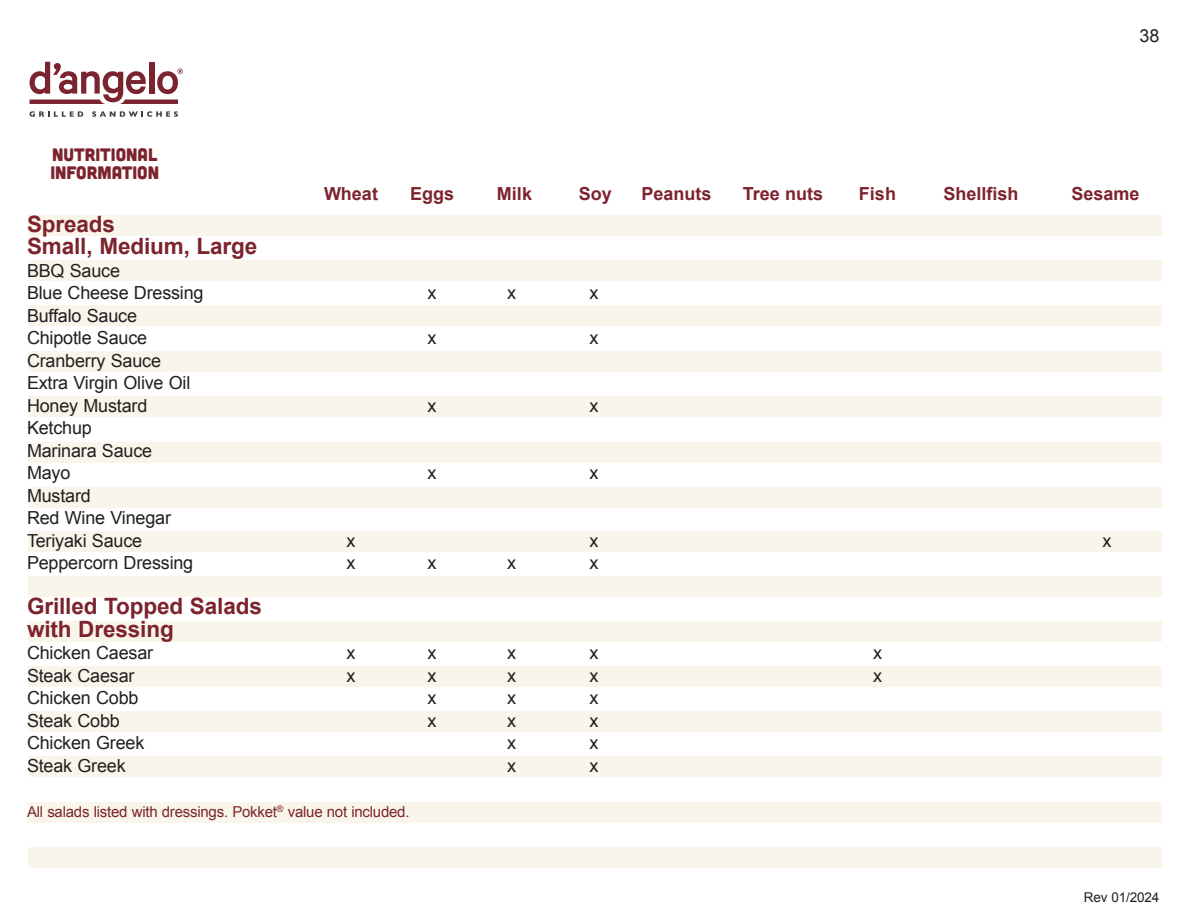
<style>
.page{position:relative;width:1188px;height:918px;background:#fff}
.page>*{position:absolute;margin:0;border:0;box-sizing:border-box;transform-origin:0 0}
.body_Copy{font:700 22.5px "Arial";letter-spacing:-.005em;color:#7c232e}
.body_Copy-2{font:18px "Arial";letter-spacing:-.01em;color:#231f20}
.t1{font:700 18px "Arial";color:#7c232e}
.t2{font:18px/18px "Cubano";color:#7c232e}
.body_Copy-3{font:15px "Arial";letter-spacing:-.015em;color:#7c232e}
.body_Copy-4{font:13.5px "Arial";letter-spacing:-.01em;color:#231f20}
</style>
<div class="page">
<div style="left:28px;top:215px;width:1134px;height:20px;background:#f9f5ea"></div>
<div style="left:28px;top:260px;width:1134px;height:21px;background:#f9f5ea"></div>
<div style="left:28px;top:306px;width:1134px;height:20px;background:#f9f5ea"></div>
<div style="left:28px;top:351px;width:1134px;height:20px;background:#f9f5ea"></div>
<div style="left:28px;top:397px;width:1134px;height:20px;background:#f9f5ea"></div>
<div style="left:28px;top:442px;width:1134px;height:20px;background:#f9f5ea"></div>
<div style="left:28px;top:487px;width:1134px;height:21px;background:#f9f5ea"></div>
<div style="left:28px;top:531px;width:1134px;height:20px;background:#f9f5ea"></div>
<div style="left:28px;top:576px;width:1134px;height:21px;background:#f9f5ea"></div>
<div style="left:28px;top:622px;width:1134px;height:20px;background:#f9f5ea"></div>
<div style="left:28px;top:666px;width:1134px;height:20px;background:#f9f5ea"></div>
<div style="left:28px;top:711px;width:1134px;height:21px;background:#f9f5ea"></div>
<div style="left:28px;top:757px;width:1134px;height:20px;background:#f9f5ea"></div>
<div style="left:28px;top:802px;width:1134px;height:20px;background:#f9f5ea"></div>
<div style="left:28px;top:847px;width:1134px;height:21px;background:#f9f5ea"></div>
<svg style="left:30px;top:111px;width:53px;height:6px"></svg>
<svg style="left:92px;top:111px;width:86px;height:6px"></svg>
<svg style="left:30px;top:62px;width:153px;height:42px"></svg>
<p class="t2" style="left:50px;top:145px;width:110px">NUTRITIONAL<br>INFORMATION</p>
<p class="body_Copy-2" style="left:1140px;top:23px;width:21px">38</p>
<p class="t1" style="left:324px;top:182px;width:55px">Wheat</p>
<p class="t1" style="left:410px;top:182px;width:46px">Eggs</p>
<p class="t1" style="left:497px;top:182px;width:37px">Milk</p>
<p class="t1" style="left:579px;top:182px;width:35px">Soy</p>
<p class="t1" style="left:641px;top:182px;width:72px">Peanuts</p>
<p class="t1" style="left:743px;top:182px;width:82px">Tree nuts</p>
<p class="t1" style="left:859px;top:182px;width:39px">Fish</p>
<p class="t1" style="left:943px;top:182px;width:77px">Shellfish</p>
<p class="t1" style="left:1071px;top:182px;width:70px">Sesame</p>
<p class="body_Copy" style="left:27px;top:209px;width:90px">Spreads</p>
<p class="body_Copy" style="left:27px;top:232px;width:232px">Small, Medium, Large</p>
<p class="body_Copy-2" style="left:27px;top:259px;width:95px">BBQ Sauce</p>
<p class="body_Copy-2" style="left:27px;top:281px;width:178px">Blue Cheese Dressing</p>
<p class="body_Copy-2" style="left:428px;top:281px;width:10px">x</p>
<p class="body_Copy-2" style="left:507px;top:281px;width:10px">x</p>
<p class="body_Copy-2" style="left:590px;top:281px;width:10px">x</p>
<p class="body_Copy-2" style="left:27px;top:304px;width:112px">Buffalo Sauce</p>
<p class="body_Copy-2" style="left:27px;top:326px;width:122px">Chipotle Sauce</p>
<p class="body_Copy-2" style="left:428px;top:326px;width:10px">x</p>
<p class="body_Copy-2" style="left:590px;top:326px;width:10px">x</p>
<p class="body_Copy-2" style="left:27px;top:349px;width:136px">Cranberry Sauce</p>
<p class="body_Copy-2" style="left:27px;top:371px;width:165px">Extra Virgin Olive Oil</p>
<p class="body_Copy-2" style="left:27px;top:394px;width:122px">Honey Mustard</p>
<p class="body_Copy-2" style="left:428px;top:394px;width:10px">x</p>
<p class="body_Copy-2" style="left:590px;top:394px;width:10px">x</p>
<p class="body_Copy-2" style="left:27px;top:416px;width:66px">Ketchup</p>
<p class="body_Copy-2" style="left:27px;top:439px;width:127px">Marinara Sauce</p>
<p class="body_Copy-2" style="left:27px;top:461px;width:45px">Mayo</p>
<p class="body_Copy-2" style="left:428px;top:461px;width:10px">x</p>
<p class="body_Copy-2" style="left:590px;top:461px;width:10px">x</p>
<p class="body_Copy-2" style="left:27px;top:484px;width:65px">Mustard</p>
<p class="body_Copy-2" style="left:27px;top:506px;width:146px">Red Wine Vinegar</p>
<p class="body_Copy-2" style="left:27px;top:529px;width:117px">Teriyaki Sauce</p>
<p class="body_Copy-2" style="left:347px;top:529px;width:10px">x</p>
<p class="body_Copy-2" style="left:590px;top:529px;width:10px">x</p>
<p class="body_Copy-2" style="left:1102px;top:529px;width:10px">x</p>
<p class="body_Copy-2" style="left:27px;top:551px;width:168px">Peppercorn Dressing</p>
<p class="body_Copy-2" style="left:347px;top:551px;width:10px">x</p>
<p class="body_Copy-2" style="left:428px;top:551px;width:10px">x</p>
<p class="body_Copy-2" style="left:507px;top:551px;width:10px">x</p>
<p class="body_Copy-2" style="left:590px;top:551px;width:10px">x</p>
<p class="body_Copy" style="left:27px;top:592px;width:236px">Grilled Topped Salads</p>
<p class="body_Copy" style="left:27px;top:614px;width:148px">with Dressing</p>
<p class="body_Copy-2" style="left:27px;top:641px;width:128px">Chicken Caesar</p>
<p class="body_Copy-2" style="left:347px;top:641px;width:10px">x</p>
<p class="body_Copy-2" style="left:428px;top:641px;width:10px">x</p>
<p class="body_Copy-2" style="left:507px;top:641px;width:10px">x</p>
<p class="body_Copy-2" style="left:590px;top:641px;width:10px">x</p>
<p class="body_Copy-2" style="left:873px;top:641px;width:10px">x</p>
<p class="body_Copy-2" style="left:27px;top:664px;width:109px">Steak Caesar</p>
<p class="body_Copy-2" style="left:347px;top:664px;width:10px">x</p>
<p class="body_Copy-2" style="left:428px;top:664px;width:10px">x</p>
<p class="body_Copy-2" style="left:507px;top:664px;width:10px">x</p>
<p class="body_Copy-2" style="left:590px;top:664px;width:10px">x</p>
<p class="body_Copy-2" style="left:873px;top:664px;width:10px">x</p>
<p class="body_Copy-2" style="left:27px;top:686px;width:113px">Chicken Cobb</p>
<p class="body_Copy-2" style="left:428px;top:686px;width:10px">x</p>
<p class="body_Copy-2" style="left:507px;top:686px;width:10px">x</p>
<p class="body_Copy-2" style="left:590px;top:686px;width:10px">x</p>
<p class="body_Copy-2" style="left:27px;top:709px;width:94px">Steak Cobb</p>
<p class="body_Copy-2" style="left:428px;top:709px;width:10px">x</p>
<p class="body_Copy-2" style="left:507px;top:709px;width:10px">x</p>
<p class="body_Copy-2" style="left:590px;top:709px;width:10px">x</p>
<p class="body_Copy-2" style="left:27px;top:731px;width:119px">Chicken Greek</p>
<p class="body_Copy-2" style="left:507px;top:731px;width:10px">x</p>
<p class="body_Copy-2" style="left:590px;top:731px;width:10px">x</p>
<p class="body_Copy-2" style="left:27px;top:754px;width:100px">Steak Greek</p>
<p class="body_Copy-2" style="left:507px;top:754px;width:10px">x</p>
<p class="body_Copy-2" style="left:590px;top:754px;width:10px">x</p>
<p class="body_Copy-3" style="left:27px;top:802px;width:384px">All salads listed with dressings. Pokket<sup>®</sup> value not included.</p>
<p class="body_Copy-4" style="left:1084px;top:889px;width:77px">Rev 01/2024</p>
</div>
